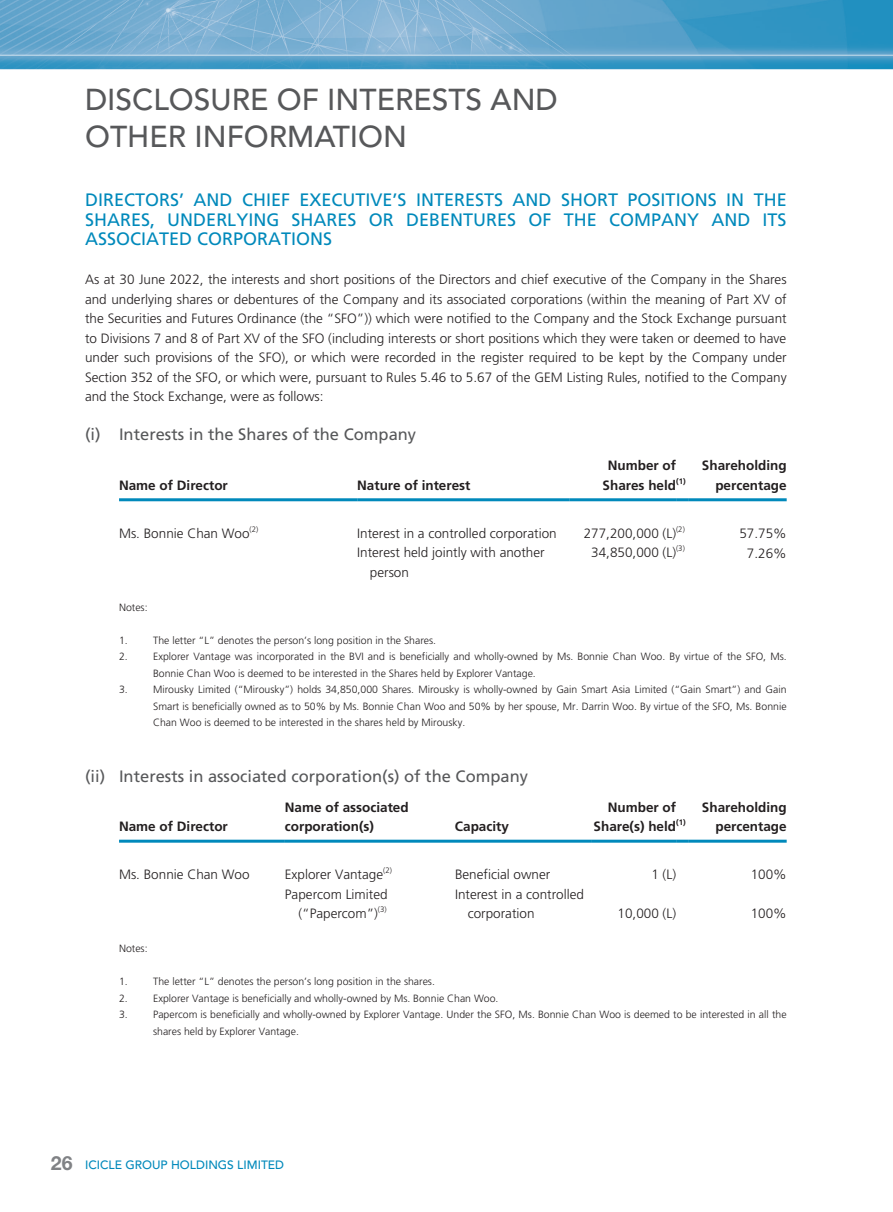
<style>
.page{position:relative;width:893px;height:1212px;background:#fff}
.page>*{position:absolute;margin:0;border:0;box-sizing:border-box;transform-origin:0 0}
.t1{font:500 30px/37.5px "Avenir LT Std";color:#57585a}
.t2{font:18px/19.5px "Frutiger LT Std";color:#0089bb;text-align:justify}
.t3{font:16.5px "Frutiger LT Std";color:#57585a}
.t4{font:300 13.5px/19.5px "Frutiger LT Std";color:#231f20}
.t5{font:700 13.5px/19.5px "Frutiger LT Std";color:#231f20;text-align:right}
.t6{font:500 12px "Avenir LT Std";color:#0089bb}
.t7{font:300 10.5px/16.5px "Frutiger LT Std";color:#231f20}
.t8{font:300 7.8px "Frutiger LT Std";color:#231f20}
.t9{font:700 7.8px "Frutiger LT Std";color:#231f20}
.s1{font-family:"Helvetica Neue LT Std";font-weight:700;font-size:19.5px;color:#808285}
</style>
<div class="page">
<img style="left:0;top:0;width:893px;height:840px">
<hr style="left:119px;top:498px;width:238px;height:3px;background:#0089bb">
<hr style="left:357px;top:498px;width:213px;height:3px;background:#0089bb">
<hr style="left:570px;top:498px;width:106px;height:3px;background:#0089bb">
<svg style="left:676px;top:498px;width:13px;height:3px"></svg>
<hr style="left:689px;top:498px;width:98px;height:3px;background:#0089bb">
<hr style="left:119px;top:840px;width:166px;height:3px;background:#0089bb">
<hr style="left:285px;top:840px;width:170px;height:3px;background:#0089bb">
<hr style="left:455px;top:840px;width:136px;height:3px;background:#0089bb">
<hr style="left:591px;top:840px;width:85px;height:3px;background:#0089bb">
<svg style="left:676px;top:840px;width:13px;height:3px"></svg>
<hr style="left:689px;top:840px;width:98px;height:3px;background:#0089bb">
<h1 class="t1" style="left:85px;top:82px;width:474px">DISCLOSURE OF INTERESTS AND<br>OTHER INFORMATION</h1>
<h2 class="t2" style="left:85px;top:190px;width:703px">DIRECTORS’ AND CHIEF EXECUTIVE’S INTERESTS AND SHORT POSITIONS IN THE SHARES, UNDERLYING SHARES OR DEBENTURES OF THE COMPANY AND ITS ASSOCIATED CORPORATIONS</h2>
<p class="t4" style="left:85px;top:270px;width:703px;text-align:justify">As at 30 June 2022, the interests and short positions of the Directors and chief executive of the Company in the Shares and underlying shares or debentures of the Company and its associated corporations (within the meaning of Part XV of the Securities and Futures Ordinance (the “SFO”)) which were notified to the Company and the Stock Exchange pursuant to Divisions 7 and 8 of Part XV of the SFO (including interests or short positions which they were taken or deemed to have under such provisions of the SFO), or which were recorded in the register required to be kept by the Company under Section 352 of the SFO, or which were, pursuant to Rules 5.46 to 5.67 of the GEM Listing Rules, notified to the Company and the Stock Exchange, were as follows:</p>
<p class="t3" style="left:85px;top:425px;width:333px">(i) Interests in the Shares of the Company</p>
<p class="t5" style="left:119px;top:475px;width:110px">Name of Director</p>
<p class="t5" style="left:357px;top:475px;width:115px">Nature of interest</p>
<p class="t5" style="left:603px;top:456px;width:75px;text-align:center">Number of<br>Shares held</p>
<p class="t5" style="left:702px;top:456px;width:86px">Shareholding percentage</p>
<p class="t9" style="left:676px;top:476px;width:11px">(1)</p>
<p class="t4" style="left:119px;top:524px;width:132px">Ms. Bonnie Chan Woo</p>
<p class="t8" style="left:250px;top:525px;width:10px">(2)</p>
<p class="t4" style="left:357px;top:524px;width:201px">Interest in a controlled corporation</p>
<p class="t4" style="left:584px;top:524px;width:94px">277,200,000 (L)</p>
<p class="t8" style="left:676px;top:525px;width:10px">(2)</p>
<p class="t4" style="left:739px;top:524px;width:49px">57.75%</p>
<p class="t4" style="left:370px;top:543px;width:176px;text-indent:-13px">Interest held jointly with another person</p>
<p class="t4" style="left:591px;top:543px;width:95px">34,850,000 (L)<sup>(3)</sup></p>
<p class="t4" style="left:747px;top:543px;width:41px">7.26%</p>
<p class="t7" style="left:119px;top:599px;width:30px">Notes:</p>
<p class="t7" style="left:119px;top:632px;width:10px">1.</p>
<p class="t7" style="left:153px;top:632px;width:284px">The letter “L” denotes the person’s long position in the Shares.</p>
<p class="t7" style="left:119px;top:648px;width:10px">2.</p>
<p class="t7" style="left:153px;top:648px;width:635px">Explorer Vantage was incorporated in the BVI and is beneficially and wholly-owned by Ms. Bonnie Chan Woo. By virtue of the SFO, Ms.<br>Bonnie Chan Woo is deemed to be interested in the Shares held by Explorer Vantage.</p>
<p class="t7" style="left:119px;top:681px;width:10px">3.</p>
<p class="t7" style="left:153px;top:681px;width:635px;text-align:justify">Mirousky Limited (“Mirousky”) holds 34,850,000 Shares. Mirousky is wholly-owned by Gain Smart Asia Limited (“Gain Smart”) and Gain Smart is beneficially owned as to 50% by Ms. Bonnie Chan Woo and 50% by her spouse, Mr. Darrin Woo. By virtue of the SFO, Ms. Bonnie Chan Woo is deemed to be interested in the shares held by Mirousky.</p>
<p class="t3" style="left:85px;top:766px;width:444px">(ii) Interests in associated corporation(s) of the Company</p>
<p class="t5" style="left:119px;top:817px;width:110px">Name of Director</p>
<p class="t5" style="left:285px;top:797px;width:125px;text-align:left">Name of associated corporation(s)</p>
<p class="t5" style="left:455px;top:817px;width:56px">Capacity</p>
<p class="t5" style="left:594px;top:797px;width:84px">Number of<br>Share(s) held</p>
<p class="t9" style="left:676px;top:818px;width:11px">(1)</p>
<p class="t5" style="left:702px;top:797px;width:86px">Shareholding percentage</p>
<p class="t4" style="left:119px;top:865px;width:132px">Ms. Bonnie Chan Woo</p>
<p class="t4" style="left:285px;top:865px;width:100px">Explorer Vantage</p>
<p class="t8" style="left:383px;top:866px;width:10px">(2)</p>
<p class="t4" style="left:455px;top:865px;width:97px">Beneficial owner</p>
<p class="t4" style="left:651px;top:865px;width:26px">1 (L)</p>
<p class="t4" style="left:751px;top:865px;width:38px">100%</p>
<p class="t4" style="left:285px;top:885px;width:104px;text-align:right">Papercom Limited (“Papercom”)<sup>(3)</sup></p>
<p class="t4" style="left:468px;top:885px;width:118px;text-indent:-13px">Interest in a controlled corporation</p>
<p class="t4" style="left:618px;top:904px;width:60px">10,000 (L)</p>
<p class="t4" style="left:751px;top:904px;width:38px">100%</p>
<p class="t7" style="left:119px;top:940px;width:30px">Notes:</p>
<p class="t7" style="left:119px;top:973px;width:10px">1.</p>
<p class="t7" style="left:153px;top:973px;width:283px">The letter “L” denotes the person’s long position in the shares.</p>
<p class="t7" style="left:119px;top:990px;width:10px">2.</p>
<p class="t7" style="left:153px;top:990px;width:347px">Explorer Vantage is beneficially and wholly-owned by Ms. Bonnie Chan Woo.</p>
<p class="t7" style="left:119px;top:1006px;width:10px">3.</p>
<p class="t7" style="left:153px;top:1006px;width:635px">Papercom is beneficially and wholly-owned by Explorer Vantage. Under the SFO, Ms. Bonnie Chan Woo is deemed to be interested in all the shares held by Explorer Vantage.</p>
<p class="t6" style="left:51px;top:1158px;width:235px"><span class="s1">26</span> ICICLE GROUP HOLDINGS LIMITED</p>
</div>
